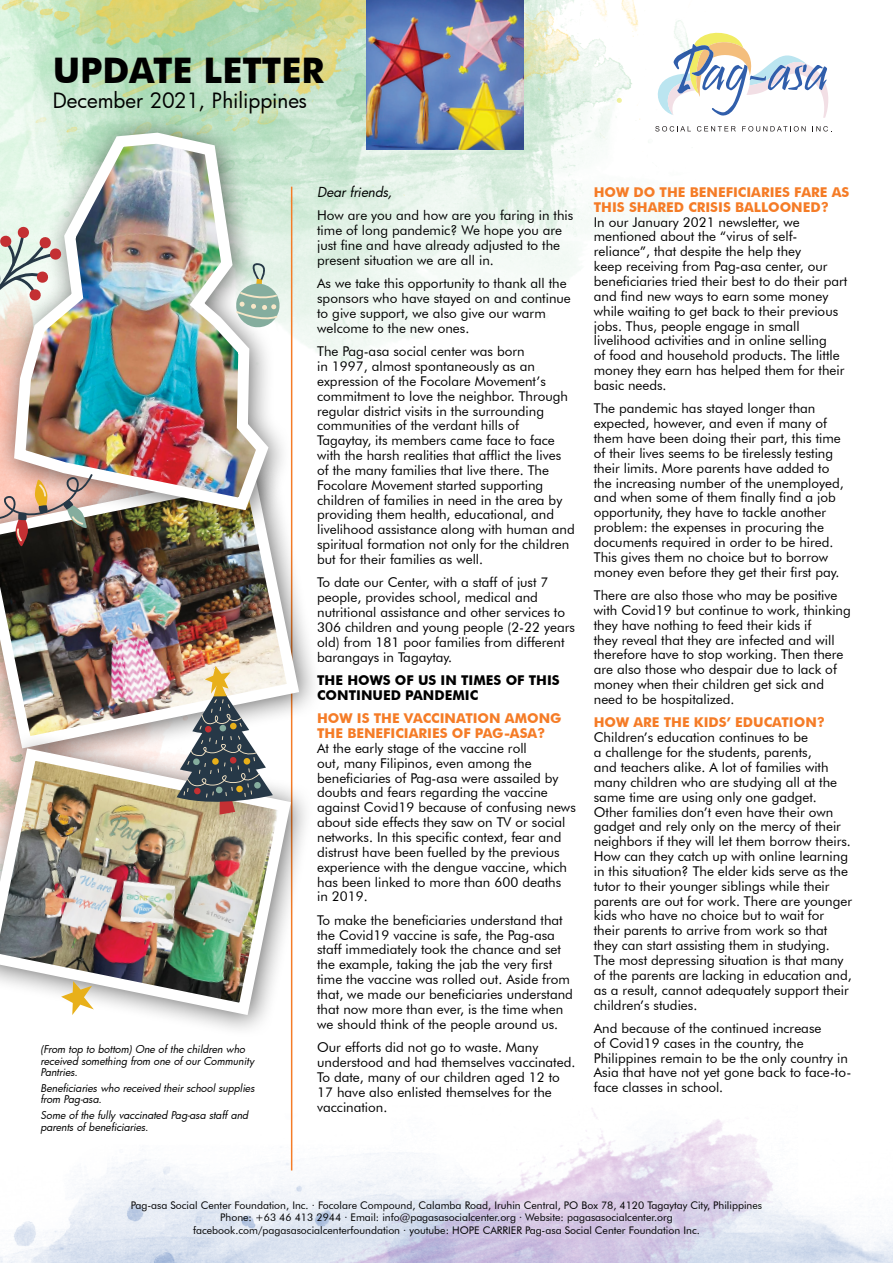
<style>
.page{position:relative;width:893px;height:1263px;background:#fff}
.page>*{position:absolute;margin:0;border:0;box-sizing:border-box;transform-origin:0 0}
.t1{font:700 35.25px "Futura BT";color:#000}
.t2{font:20.55px "Futura";color:#000}
.t3{font:13.5px/14.9px "Futura BT";color:#000}
.t4{font:700 13.5px/14.9px "Futura BT";color:#f57c27}
.t5{font:700 13.5px/14.9px "Futura BT";color:#000}
.t6{font:italic 13.5px "Futura";color:#000}
.t7{font:10.5px/12.6px "Futura BT";color:#000;text-align:center}
.t8{font:italic 10.5px/11.6px "Futura";letter-spacing:-.005em;color:#000}
</style>
<div class="page">
<img style="left:0;top:1069px;width:893px;height:194px">
<img style="left:0;top:0;width:686px;height:369px">
<hr style="left:291px;top:187px;width:1px;height:983px;background:#f57c27">
<div style="left:0;top:454px;width:323px;height:318px;background:#000;opacity:.57"></div>
<img style="left:0;top:466px;width:305px;height:264px">
<div style="left:0;top:113px;width:293px;height:422px;background:#000;opacity:.57"></div>
<img style="left:8px;top:127px;width:267px;height:389px">
<div style="left:0;top:730px;width:315px;height:309px;background:#000;opacity:.57"></div>
<img style="left:0;top:742px;width:297px;height:279px">
<svg style="left:177px;top:666px;width:96px;height:149px"></svg>
<svg style="left:0;top:226px;width:62px;height:75px"></svg>
<svg style="left:234px;top:263px;width:47px;height:66px;background:#b8cdc0"></svg>
<svg style="left:0;top:474px;width:93px;height:74px;background:#a2897d"></svg>
<svg style="left:61px;top:981px;width:33px;height:34px"></svg>
<svg style="left:617px;top:98px;width:5px;height:5px"></svg>
<img style="left:367px;top:0;width:156px;height:150px">
<svg style="left:656px;top:31px;width:172px;height:87px"></svg>
<svg style="left:655px;top:126px;width:36px;height:6px"></svg>
<svg style="left:697px;top:126px;width:39px;height:6px"></svg>
<svg style="left:742px;top:126px;width:64px;height:6px"></svg>
<svg style="left:816px;top:126px;width:16px;height:6px"></svg>
<h1 class="t1" style="left:53px;top:49px;width:273px">UPDATE LETTER</h1>
<h2 class="t2" style="left:53px;top:86px;width:256px">December 2021, Philippines</h2>
<p class="t8" style="left:40px;top:1043px;width:215px">(From top to bottom) One of the children who received something from one of our Community<br>Pantries.</p>
<p class="t8" style="left:40px;top:1082px;width:216px">Beneficiaries who received their school supplies from Pag-asa.</p>
<p class="t8" style="left:40px;top:1109px;width:209px">Some of the fully vaccinated Pag-asa staff and parents of beneficiaries.</p>
<p class="t6" style="left:317px;top:183px;width:77px">Dear friends,</p>
<p class="t3" style="left:317px;top:208px;width:258px">How are you and how are you faring in this time of long pandemic? We hope you are just fine and have already adjusted to the present situation we are all in.</p>
<p class="t3" style="left:317px;top:276px;width:255px">As we take this opportunity to thank all the sponsors who have stayed on and continue to give support, we also give our warm welcome to the new ones.</p>
<p class="t3" style="left:317px;top:344px;width:259px">The Pag-asa social center was born<br>in 1997, almost spontaneously as an expression of the Focolare Movement’s commitment to love the neighbor. Through regular district visits in the surrounding communities of the verdant hills of Tagaytay, its members came face to face with the harsh realities that afflict the lives of the many families that live there. The Focolare Movement started supporting children of families in need in the area by providing them health, educational, and livelihood assistance along with human and spiritual formation not only for the children but for their families as well.</p>
<p class="t3" style="left:317px;top:575px;width:259px">To date our Center, with a staff of just 7 people, provides school, medical and nutritional assistance and other services to 306 children and young people (2-22 years old) from 181 poor families from different barangays in Tagaytay.</p>
<p class="t5" style="left:317px;top:673px;width:244px">THE HOWS OF US IN TIMES OF THIS<br>CONTINUED PANDEMIC</p>
<p class="t4" style="left:317px;top:711px;width:246px">HOW IS THE VACCINATION AMONG<br>THE BENEFICIARIES OF PAG-ASA?</p>
<p class="t3" style="left:317px;top:740px;width:260px">At the early stage of the vaccine roll<br>out, many Filipinos, even among the beneficiaries of Pag-asa were assailed by doubts and fears regarding the vaccine against Covid19 because of confusing news about side effects they saw on TV or social networks. In this specific context, fear and distrust have been fuelled by the previous experience with the dengue vaccine, which has been linked to more than 600 deaths<br>in 2019.</p>
<p class="t3" style="left:317px;top:912px;width:257px">To make the beneficiaries understand that the Covid19 vaccine is safe, the Pag-asa staff immediately took the chance and set the example, taking the jab the very first time the vaccine was rolled out. Aside from that, we made our beneficiaries understand that now more than ever, is the time when we should think of the people around us.</p>
<p class="t3" style="left:317px;top:1040px;width:260px">Our efforts did not go to waste. Many understood and had themselves vaccinated.<br>To date, many of our children aged 12 to 17 have also enlisted themselves for the vaccination.</p>
<p class="t4" style="left:594px;top:185px;width:257px">HOW DO THE BENEFICIARIES FARE AS<br>THIS SHARED CRISIS BALLOONED?</p>
<p class="t3" style="left:594px;top:214px;width:255px">In our January 2021 newsletter, we mentioned about the “virus of self&shy;reliance”, that despite the help they<br>keep receiving from Pag-asa center, our beneficiaries tried their best to do their part and find new ways to earn some money while waiting to get back to their previous jobs. Thus, people engage in small livelihood activities and in online selling<br>of food and household products. The little money they earn has helped them for their basic needs.</p>
<p class="t3" style="left:594px;top:401px;width:251px">The pandemic has stayed longer than expected, however, and even if many of them have been doing their part, this time of their lives seems to be tirelessly testing their limits. More parents have added to the increasing number of the unemployed, and when some of them finally find a job opportunity, they have to tackle another problem: the expenses in procuring the documents required in order to be hired.<br>This gives them no choice but to borrow money even before they get their first pay.</p>
<p class="t3" style="left:594px;top:588px;width:258px">There are also those who may be positive with Covid19 but continue to work, thinking they have nothing to feed their kids if<br>they reveal that they are infected and will therefore have to stop working. Then there are also those who despair due to lack of money when their children get sick and need to be hospitalized.</p>
<p class="t4" style="left:594px;top:715px;width:233px">HOW ARE THE KIDS’ EDUCATION?</p>
<p class="t3" style="left:594px;top:730px;width:260px">Children’s education continues to be<br>a challenge for the students, parents,<br>and teachers alike. A lot of families with many children who are studying all at the same time are using only one gadget.<br>Other families don’t even have their own gadget and rely only on the mercy of their neighbors if they will let them borrow theirs.<br>How can they catch up with online learning in this situation? The elder kids serve as the tutor to their younger siblings while their parents are out for work. There are younger kids who have no choice but to wait for their parents to arrive from work so that they can start assisting them in studying.<br>The most depressing situation is that many of the parents are lacking in education and, as a result, cannot adequately support their children’s studies.</p>
<p class="t3" style="left:594px;top:1020px;width:259px">And because of the continued increase<br>of Covid19 cases in the country, the Philippines remain to be the only country in Asia that have not yet gone back to face-to&shy;face classes in school.</p>
<p class="t7" style="left:131px;top:1198px;width:633px">Pag-asa Social Center Foundation, Inc. · Focolare Compound, Calamba Road, Iruhin Central, PO Box 78, 4120 Tagaytay City, Philippines<br>Phone: +63 46 413 2944 · Email: info@pagasasocialcenter.org · Website: pagasasocialcenter.org facebook.com/pagasasocialcenterfoundation · youtube: HOPE CARRIER Pag-asa Social Center Foundation Inc.</p>
</div>
